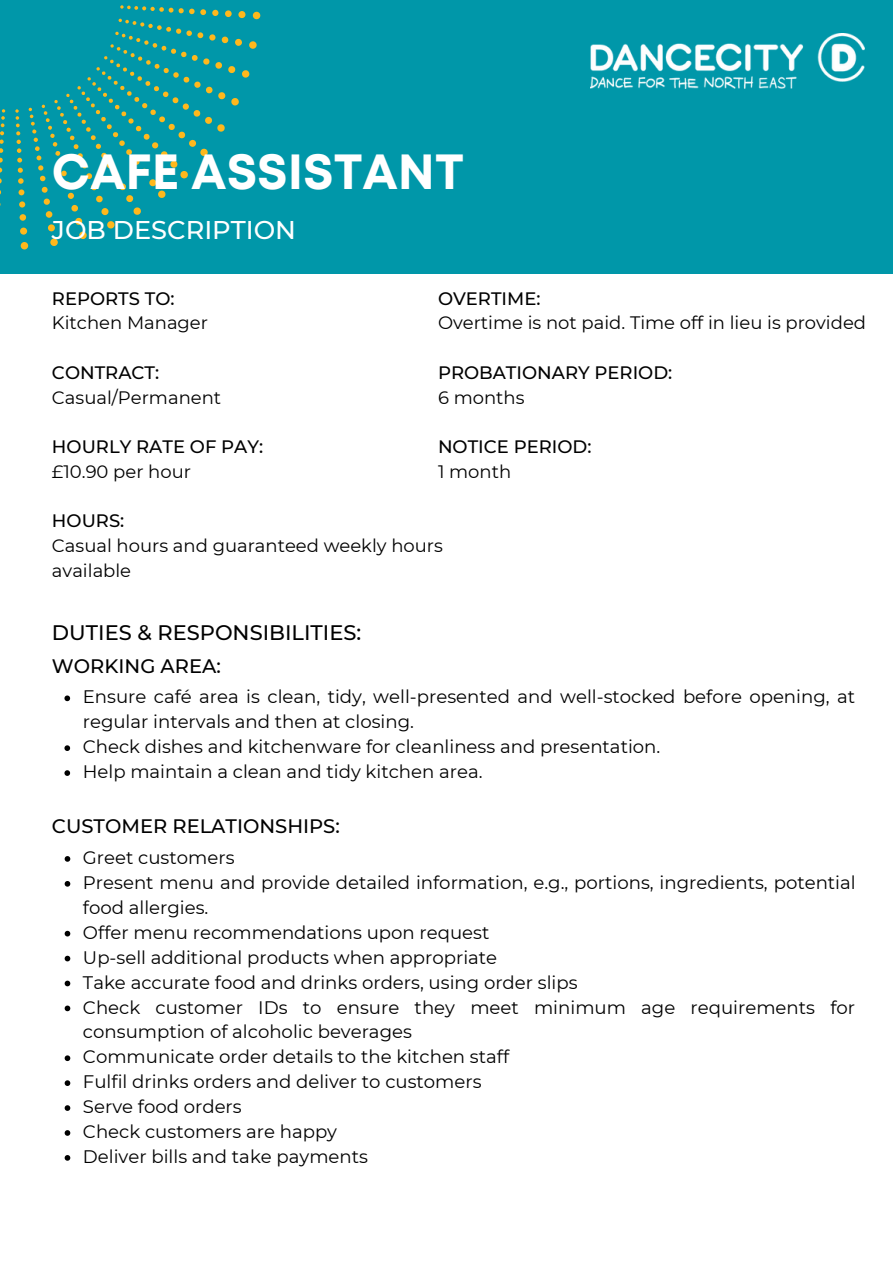
<style>
.page{position:relative;width:893px;height:1264px;background:#fff}
.page>*{position:absolute;margin:0;border:0;box-sizing:border-box;transform-origin:0 0}
.t1{font:700 49.35px "Mont";color:#fff}
.t2{font:500 25.65px "Montserrat";color:#fff}
.t3{font:500 21px "Montserrat";color:#000}
.t4{font:500 19.5px "Montserrat";color:#000}
.t5{font:18.15px/24.9px "Montserrat";color:#000}
.t6{font:18px/24.8px "Montserrat";color:#000}
.t7{font:500 18px "Montserrat";color:#000}
</style>
<div class="page">
<div style="left:0;top:0;width:892px;height:273px;background:#0097a9"></div>
<img style="left:590px;top:34px;width:274px;height:55px">
<svg style="left:0;top:5px;width:260px;height:244px"></svg>
<svg style="left:64px;top:695px;width:6px;height:6px"></svg>
<svg style="left:64px;top:745px;width:6px;height:6px"></svg>
<svg style="left:64px;top:770px;width:6px;height:6px"></svg>
<svg style="left:65px;top:856px;width:5px;height:5px"></svg>
<svg style="left:65px;top:881px;width:5px;height:5px"></svg>
<svg style="left:65px;top:930px;width:5px;height:6px"></svg>
<svg style="left:65px;top:955px;width:5px;height:6px"></svg>
<svg style="left:65px;top:980px;width:5px;height:6px"></svg>
<svg style="left:65px;top:1005px;width:5px;height:6px"></svg>
<svg style="left:65px;top:1055px;width:5px;height:6px"></svg>
<svg style="left:65px;top:1080px;width:5px;height:5px"></svg>
<svg style="left:65px;top:1105px;width:5px;height:5px"></svg>
<svg style="left:65px;top:1130px;width:5px;height:5px"></svg>
<svg style="left:65px;top:1155px;width:5px;height:5px"></svg>
<p class="t1" style="left:52px;top:154px;width:413px">CAFE ASSISTANT</p>
<p class="t2" style="left:52px;top:214px;width:245px">JOB DESCRIPTION</p>
<p class="t7" style="left:52px;top:287px;width:124px">REPORTS TO:</p>
<p class="t6" style="left:52px;top:310px;width:157px">Kitchen Manager</p>
<p class="t7" style="left:52px;top:361px;width:109px">CONTRACT:</p>
<p class="t6" style="left:52px;top:385px;width:171px">Casual/Permanent</p>
<p class="t7" style="left:52px;top:435px;width:213px">HOURLY RATE OF PAY:</p>
<p class="t6" style="left:52px;top:459px;width:140px">£10.90 per hour</p>
<p class="t7" style="left:52px;top:510px;width:74px">HOURS:</p>
<p class="t6" style="left:52px;top:533px;width:392px">Casual hours and guaranteed weekly hours available</p>
<p class="t7" style="left:438px;top:287px;width:104px">OVERTIME:</p>
<p class="t6" style="left:438px;top:310px;width:429px">Overtime is not paid. Time off in lieu is provided</p>
<p class="t7" style="left:438px;top:361px;width:236px">PROBATIONARY PERIOD:</p>
<p class="t6" style="left:438px;top:385px;width:88px">6 months</p>
<p class="t7" style="left:438px;top:435px;width:155px">NOTICE PERIOD:</p>
<p class="t6" style="left:438px;top:459px;width:75px">1 month</p>
<p class="t3" style="left:52px;top:619px;width:311px">DUTIES &amp; RESPONSIBILITIES:</p>
<p class="t4" style="left:52px;top:653px;width:170px">WORKING AREA:</p>
<p class="t5" style="left:83px;top:684px;width:773px">Ensure café area is clean, tidy, well-presented and well-stocked before opening, at regular intervals and then at closing.</p>
<p class="t5" style="left:83px;top:734px;width:579px">Check dishes and kitchenware for cleanliness and presentation.</p>
<p class="t5" style="left:83px;top:759px;width:401px">Help maintain a clean and tidy kitchen area.</p>
<p class="t4" style="left:52px;top:814px;width:289px">CUSTOMER RELATIONSHIPS:</p>
<p class="t5" style="left:83px;top:845px;width:153px">Greet customers</p>
<p class="t5" style="left:83px;top:870px;width:774px">Present menu and provide detailed information, e.g., portions, ingredients, potential food allergies.</p>
<p class="t5" style="left:83px;top:919px;width:408px">Offer menu recommendations upon request</p>
<p class="t5" style="left:83px;top:944px;width:415px">Up-sell additional products when appropriate</p>
<p class="t5" style="left:83px;top:969px;width:496px">Take accurate food and drinks orders, using order slips</p>
<p class="t5" style="left:83px;top:994px;width:773px">Check customer IDs to ensure they meet minimum age requirements for consumption of alcoholic beverages</p>
<p class="t5" style="left:83px;top:1044px;width:427px">Communicate order details to the kitchen staff</p>
<p class="t5" style="left:83px;top:1069px;width:400px">Fulfil drinks orders and deliver to customers</p>
<p class="t5" style="left:83px;top:1094px;width:160px">Serve food orders</p>
<p class="t5" style="left:83px;top:1119px;width:255px">Check customers are happy</p>
<p class="t5" style="left:83px;top:1143px;width:286px">Deliver bills and take payments</p>
</div>
